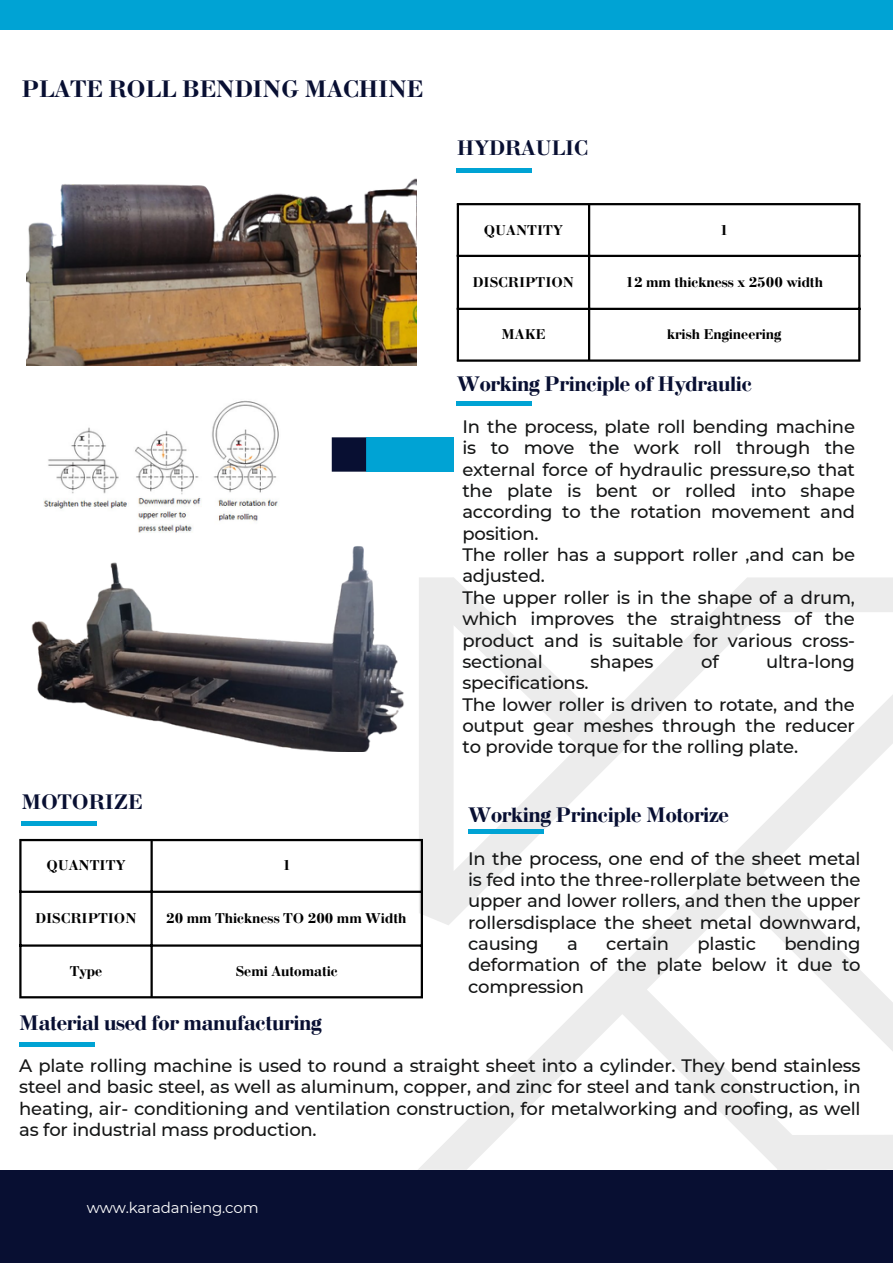
<style>
.page{position:relative;width:893px;height:1264px;background:#fff}
.page>*{position:absolute;margin:0;border:0;box-sizing:border-box;transform-origin:0 0}
.t1{font:700 25.2px "Bodoni";letter-spacing:-.015em;color:#080f32}
.t2{font:700 22.2px "Bodoni";letter-spacing:-.015em;color:#080f32}
.t3{font:500 18px/21.3px "Montserrat";letter-spacing:-.01em;color:#151616;text-align:justify}
.t4{font:700 15px "Bodoni";color:#000}
.t5{font:15px "Montserrat";letter-spacing:-.01em;color:#fff}
</style>
<div class="page">
<svg style="left:417px;top:577px;width:475px;height:592px"></svg>
<svg style="left:620px;top:987px;width:272px;height:182px"></svg>
<div style="left:0;top:0;width:892px;height:30px;background:#00a3d4"></div>
<div style="left:0;top:1169px;width:892px;height:93px;background:#080f32"></div>
<div style="left:366px;top:437px;width:87px;height:34px;background:#00a3d4"></div>
<div style="left:332px;top:437px;width:34px;height:34px;background:#080f32"></div>
<div style="left:456px;top:168px;width:76px;height:5px;background:#00a3d4"></div>
<hr style="left:456px;top:205px;width:3px;height:154px;background:#000">
<hr style="left:588px;top:205px;width:2px;height:154px;background:#000">
<hr style="left:858px;top:205px;width:2px;height:154px;background:#000">
<hr style="left:456px;top:203px;width:404px;height:2px;background:#000">
<hr style="left:456px;top:255px;width:404px;height:2px;background:#000">
<hr style="left:456px;top:308px;width:404px;height:2px;background:#000">
<hr style="left:456px;top:359px;width:404px;height:3px;background:#000">
<hr style="left:19px;top:841px;width:3px;height:155px;background:#000">
<hr style="left:150px;top:841px;width:3px;height:155px;background:#000">
<hr style="left:420px;top:841px;width:3px;height:155px;background:#000">
<hr style="left:19px;top:839px;width:404px;height:2px;background:#000">
<hr style="left:19px;top:890px;width:404px;height:2px;background:#000">
<hr style="left:19px;top:944px;width:404px;height:2px;background:#000">
<hr style="left:19px;top:996px;width:404px;height:2px;background:#000">
<hr style="left:21px;top:821px;width:76px;height:4px;background:#00a3d4">
<img style="left:44px;top:400px;width:235px;height:133px">
<div style="left:468px;top:829px;width:75px;height:5px;background:#00a3d4"></div>
<div style="left:456px;top:401px;width:76px;height:5px;background:#00a3d4"></div>
<hr style="left:19px;top:1042px;width:76px;height:4px;background:#00a3d4">
<img style="left:31px;top:546px;width:391px;height:205px">
<img style="left:26px;top:178px;width:390px;height:188px">
<p class="t1" style="left:21px;top:73px;width:403px">PLATE ROLL BENDING MACHINE</p>
<p class="t2" style="left:21px;top:788px;width:123px">MOTORIZE</p>
<p class="t4" style="left:46px;top:856px;width:81px">QUANTITY</p>
<p class="t4" style="left:282px;top:856px;width:10px">1</p>
<p class="t4" style="left:35px;top:909px;width:103px">DISCRIPTION</p>
<p class="t4" style="left:166px;top:909px;width:241px">20 mm Thickness TO 200 mm Width</p>
<p class="t4" style="left:70px;top:961px;width:34px">Type</p>
<p class="t4" style="left:236px;top:961px;width:104px">Semi Automatic</p>
<p class="t2" style="left:456px;top:134px;width:133px">HYDRAULIC</p>
<p class="t4" style="left:484px;top:220px;width:81px">QUANTITY</p>
<p class="t4" style="left:720px;top:220px;width:10px">1</p>
<p class="t4" style="left:472px;top:273px;width:103px">DISCRIPTION</p>
<p class="t4" style="left:625px;top:273px;width:199px">12 mm thickness x 2500 width</p>
<p class="t4" style="left:501px;top:325px;width:45px">MAKE</p>
<p class="t4" style="left:667px;top:325px;width:116px">krish Engineering</p>
<p class="t2" style="left:456px;top:370px;width:297px">Working Principle of Hydraulic</p>
<p class="t3" style="left:462px;top:416px;width:394px">In the process, plate roll bending machine is to move the work roll through the external force of hydraulic pressure,so that the plate is bent or rolled into shape according to the rotation movement and position.</p>
<p class="t3" style="left:462px;top:544px;width:394px">The roller has a support roller ,and can be adjusted.</p>
<p class="t3" style="left:462px;top:586px;width:394px">The upper roller is in the shape of a drum, which improves the straightness of the product and is suitable for various cross&shy;sectional</p>
<p class="t3" style="left:590px;top:650px;width:65px">shapes</p>
<p class="t3" style="left:701px;top:650px;width:19px">of</p>
<p class="t3" style="left:766px;top:650px;width:90px">ultra-long</p>
<p class="t3" style="left:462px;top:672px;width:128px">specifications.</p>
<p class="t3" style="left:462px;top:693px;width:394px">The lower roller is driven to rotate, and the output gear meshes through the reducer to provide torque for the rolling plate.</p>
<p class="t2" style="left:468px;top:801px;width:262px">Working Principle Motorize</p>
<p class="t3" style="left:468px;top:847px;width:394px">In the process, one end of the sheet metal is fed into the three-rollerplate between the upper and lower rollers, and then the upper rollersdisplace the sheet metal downward, causing</p>
<p class="t3" style="left:468px;top:933px;width:394px;text-indent:316px">bending deformation of the plate below it due to compression</p>
<p class="t3" style="left:567px;top:933px;width:12px">a</p>
<p class="t3" style="left:606px;top:933px;width:64px">certain</p>
<p class="t3" style="left:697px;top:933px;width:60px">plastic</p>
<p class="t2" style="left:19px;top:1009px;width:304px">Material used for manufacturing</p>
<p class="t3" style="left:19px;top:1054px;width:842px">A plate rolling machine is used to round a straight sheet into a cylinder. They bend stainless steel and basic steel, as well as aluminum, copper, and zinc for steel and tank construction, in heating, air- conditioning and ventilation construction, for metalworking and roofing, as well as for industrial mass production.</p>
<p class="t5" style="left:87px;top:1198px;width:173px">www.karadanieng.com</p>
</div>
